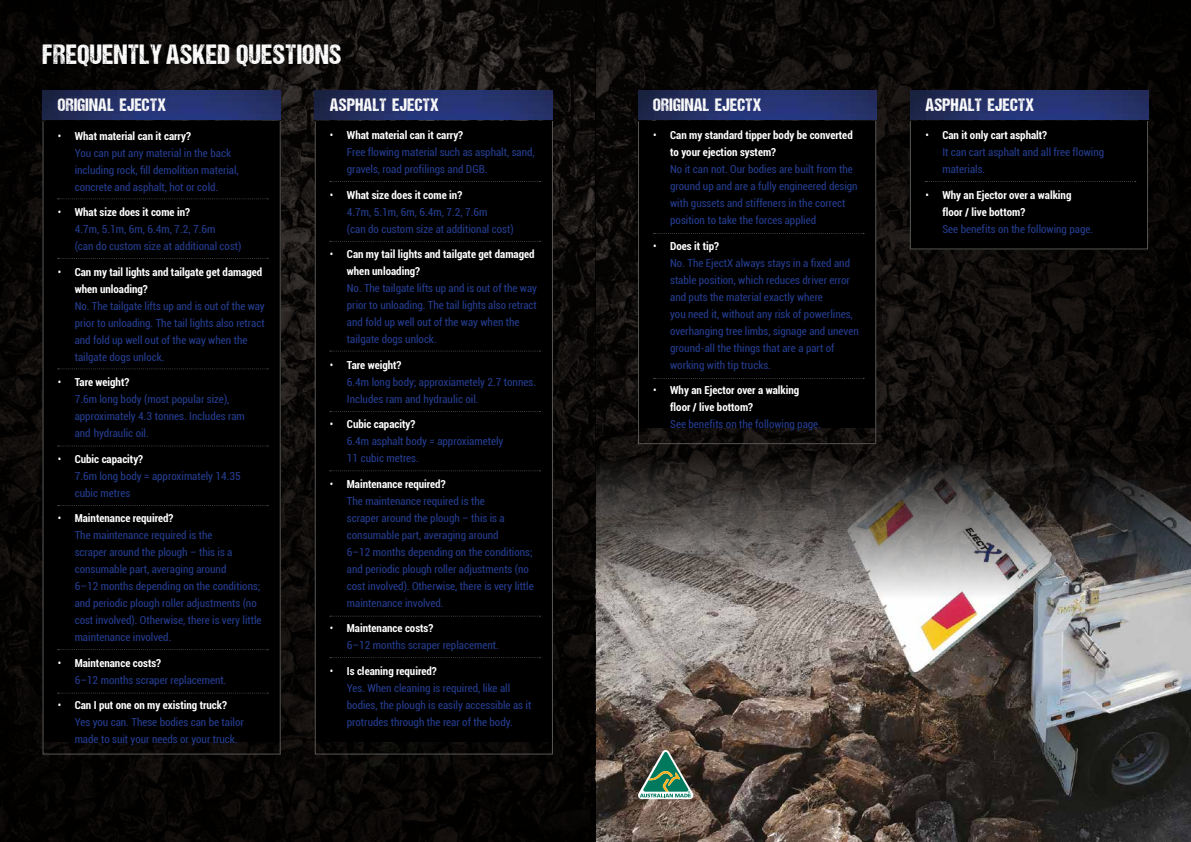
<style>
.page{position:relative;width:1191px;height:842px;background:#fff}
.page>*{position:absolute;margin:0;border:0;box-sizing:border-box;transform-origin:0 0}
.t1{font:28px "DCC Ash";letter-spacing:.02em;color:#fff}
.t2{font:18px "DCC Ash";letter-spacing:.02em;color:#fff}
.t3{font:condensed 11px/17px "Roboto";color:#243c8d}
.t4{font:700 condensed 11px/17px "Roboto";color:#fff}
.s1{color:#fff}
.s2{font-weight:700;color:#fff}
.s3{font-weight:400}
</style>
<div class="page">
<img style="left:0;top:0;width:1191px;height:842px">
<img style="left:595px;top:444px;width:596px;height:398px">
<div style="left:638px;top:121px;width:238px;height:307px;background:#000"></div>
<div style="left:910px;top:121px;width:238px;height:128px;background:#000"></div>
<div style="left:42px;top:120px;width:239px;height:635px;background:#000"></div>
<div style="left:638px;top:120px;width:238px;height:324px;border:1px solid #575756"></div>
<div style="left:314px;top:120px;width:239px;height:635px;background:#000"></div>
<div style="left:910px;top:120px;width:238px;height:129px;border:1px solid #575756"></div>
<img style="left:43px;top:91px;width:238px;height:28px">
<img style="left:638px;top:91px;width:238px;height:28px">
<img style="left:315px;top:91px;width:238px;height:28px">
<img style="left:910px;top:91px;width:238px;height:28px">
<svg style="left:330px;top:181px;width:210px;height:1px"></svg>
<svg style="left:330px;top:241px;width:210px;height:1px"></svg>
<svg style="left:330px;top:351px;width:210px;height:1px"></svg>
<svg style="left:330px;top:411px;width:210px;height:1px"></svg>
<svg style="left:330px;top:470px;width:210px;height:1px"></svg>
<svg style="left:330px;top:616px;width:210px;height:1px"></svg>
<svg style="left:330px;top:657px;width:210px;height:1px"></svg>
<svg style="left:925px;top:181px;width:210px;height:1px"></svg>
<svg style="left:58px;top:198px;width:210px;height:1px"></svg>
<svg style="left:58px;top:258px;width:210px;height:1px"></svg>
<svg style="left:58px;top:368px;width:210px;height:1px"></svg>
<svg style="left:58px;top:445px;width:210px;height:1px"></svg>
<svg style="left:58px;top:505px;width:210px;height:1px"></svg>
<svg style="left:58px;top:649px;width:210px;height:1px"></svg>
<svg style="left:58px;top:693px;width:210px;height:1px"></svg>
<svg style="left:653px;top:233px;width:211px;height:1px"></svg>
<svg style="left:653px;top:378px;width:211px;height:1px"></svg>
<svg style="left:638px;top:750px;width:55px;height:49px;background:#5c7c67"></svg>
<h1 class="t1" style="left:43px;top:39px;width:300px">FREQUENTLY ASKED QUESTIONS</h1>
<h2 class="t2" style="left:58px;top:95px;width:110px">ORIGINAL EJECTX</h2>
<h2 class="t2" style="left:330px;top:95px;width:110px">ASPHALT EJECTX</h2>
<h2 class="t2" style="left:653px;top:95px;width:110px">ORIGINAL EJECTX</h2>
<h2 class="t2" style="left:925px;top:95px;width:110px">ASPHALT EJECTX</h2>
<p class="t3" style="left:75px;top:127px;width:166px;text-indent:-17px"><span class="s1">•</span> <span class="s2">What material can it carry?<br></span>You can put any material in the back including rock, fill demolition material, concrete and asphalt, hot or cold.</p>
<p class="t3" style="left:75px;top:203px;width:168px;text-indent:-17px"><span class="s1">•</span> <span class="s2">What size does it come in?<br></span>4.7m, 5.1m, 6m, 6.4m, 7.2, 7.6m<br>(can do custom size at additional cost)</p>
<p class="t4" style="left:75px;top:263px;width:189px;text-indent:-17px"><span class="s3">•</span> Can my tail lights and tailgate get damaged when unloading?</p>
<p class="t3" style="left:75px;top:297px;width:191px">No. The tailgate lifts up and is out of the way prior to unloading. The tail lights also retract and fold up well out of the way when the tailgate dogs unlock.</p>
<p class="t3" style="left:75px;top:373px;width:172px;text-indent:-17px"><span class="s1">•</span> <span class="s2">Tare weight?<br></span>7.6m long body (most popular size), approximately 4.3 tonnes. Includes ram and hydraulic oil.</p>
<p class="t3" style="left:75px;top:450px;width:168px;text-indent:-17px"><span class="s1">•</span> <span class="s2">Cubic capacity?<br></span>7.6m long body = approximately 14.35 cubic metres</p>
<p class="t3" style="left:75px;top:509px;width:188px;text-indent:-17px"><span class="s1">•</span> <span class="s2">Maintenance required?<br></span>The maintenance required is the<br>scraper around the plough – this is a consumable part, averaging around<br>6–12 months depending on the conditions; and periodic plough roller adjustments (no cost involved). Otherwise, there is very little maintenance involved.</p>
<p class="t3" style="left:75px;top:654px;width:153px;text-indent:-17px"><span class="s1">•</span> <span class="s2">Maintenance costs?<br></span>6–12 months scraper replacement.</p>
<p class="t3" style="left:75px;top:696px;width:171px;text-indent:-17px"><span class="s1">•</span> <span class="s2">Can I put one on my existing truck?<br></span>Yes you can. These bodies can be tailor made to suit your needs or your truck.</p>
<p class="t3" style="left:942px;top:127px;width:163px;text-indent:-17px"><span class="s1">•</span> <span class="s2">Can it only cart asphalt?<br></span>It can cart asphalt and all free flowing materials.</p>
<p class="t4" style="left:942px;top:186px;width:130px;text-indent:-17px"><span class="s3">•</span> Why an Ejector over a walking floor / live bottom?</p>
<p class="t3" style="left:942px;top:220px;width:152px">See benefits on the following page.</p>
<p class="t3" style="left:347px;top:127px;width:189px;text-indent:-17px"><span class="s1">•</span> <span class="s2">What material can it carry?<br></span>Free flowing material such as asphalt, sand, gravels, road profilings and DGB.</p>
<p class="t3" style="left:347px;top:186px;width:168px;text-indent:-17px"><span class="s1">•</span> <span class="s2">What size does it come in?<br></span>4.7m, 5.1m, 6m, 6.4m, 7.2, 7.6m<br>(can do custom size at additional cost)</p>
<p class="t4" style="left:347px;top:246px;width:189px;text-indent:-17px"><span class="s3">•</span> Can my tail lights and tailgate get damaged when unloading?</p>
<p class="t3" style="left:347px;top:280px;width:191px">No. The tailgate lifts up and is out of the way prior to unloading. The tail lights also retract and fold up well out of the way when the tailgate dogs unlock.</p>
<p class="t3" style="left:347px;top:356px;width:191px;text-indent:-17px"><span class="s1">•</span> <span class="s2">Tare weight?<br></span>6.4m long body; approxiametely 2.7 tonnes.<br>Includes ram and hydraulic oil.</p>
<p class="t3" style="left:347px;top:416px;width:158px;text-indent:-17px"><span class="s1">•</span> <span class="s2">Cubic capacity?<br></span>6.4m asphalt body = approxiametely<br>11 cubic metres.</p>
<p class="t3" style="left:347px;top:475px;width:188px;text-indent:-17px"><span class="s1">•</span> <span class="s2">Maintenance required?<br></span>The maintenance required is the<br>scraper around the plough – this is a consumable part, averaging around<br>6–12 months depending on the conditions; and periodic plough roller adjustments (no cost involved). Otherwise, there is very little maintenance involved.</p>
<p class="t3" style="left:347px;top:620px;width:153px;text-indent:-17px"><span class="s1">•</span> <span class="s2">Maintenance costs?<br></span>6–12 months scraper replacement.</p>
<p class="t3" style="left:347px;top:662px;width:186px;text-indent:-17px"><span class="s1">•</span> <span class="s2">Is cleaning required?<br></span>Yes. When cleaning is required, like all bodies, the plough is easily accessible as it protrudes through the rear of the body.</p>
<p class="t4" style="left:670px;top:127px;width:184px;text-indent:-17px"><span class="s3">•</span> Can my standard tipper body be converted to your ejection system?</p>
<p class="t3" style="left:670px;top:161px;width:189px">No it can not. Our bodies are built from the ground up and are a fully engineered design with gussets and stiffeners in the correct position to take the forces applied</p>
<p class="t3" style="left:670px;top:237px;width:190px;text-indent:-17px"><span class="s1">•</span> <span class="s2">Does it tip?<br></span>No. The EjectX always stays in a fixed and stable position, which reduces driver error and puts the material exactly where<br>you need it, without any risk of powerlines, overhanging tree limbs, signage and uneven ground-all the things that are a part of working with tip trucks.</p>
<p class="t4" style="left:670px;top:382px;width:130px;text-indent:-17px"><span class="s3">•</span> Why an Ejector over a walking floor / live bottom?</p>
<p class="t3" style="left:670px;top:416px;width:152px">See benefits on the following page.</p>
</div>
